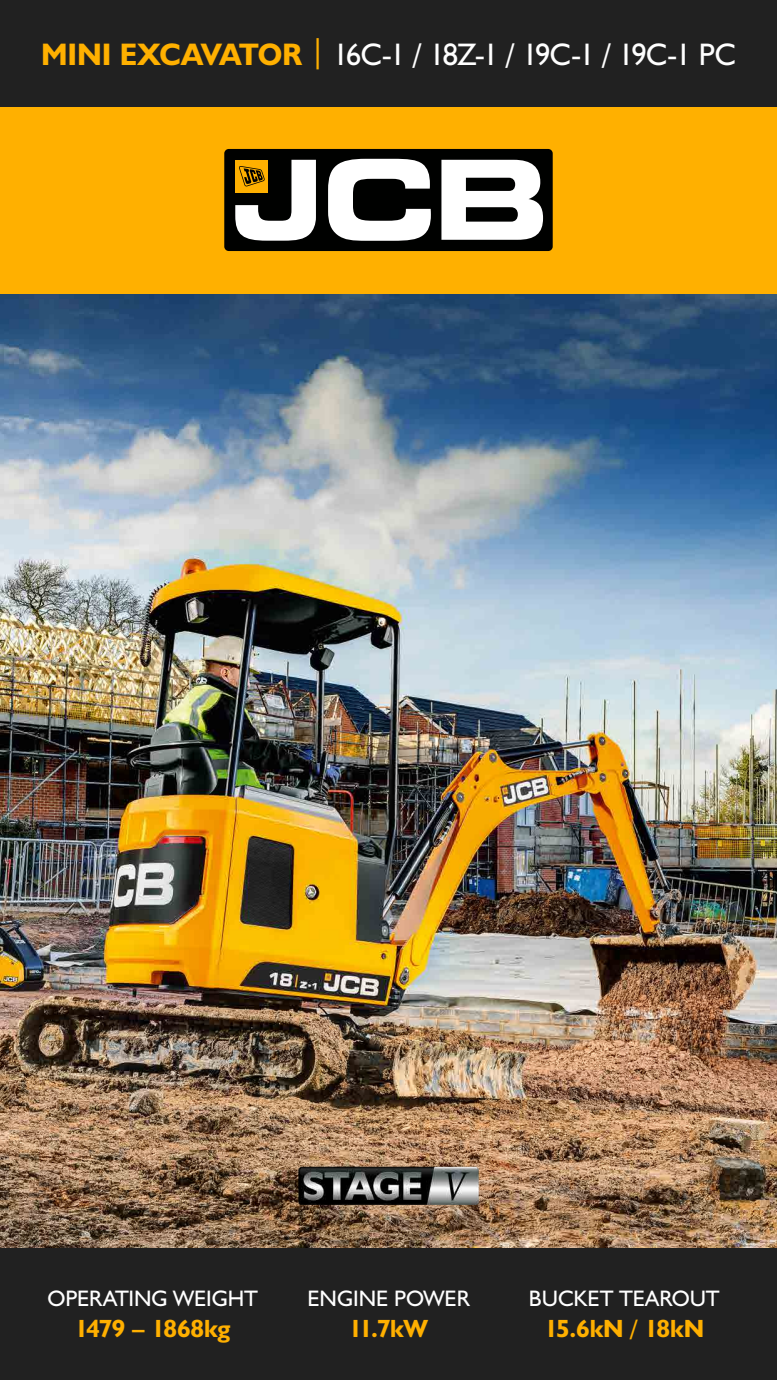
<style>
.page{position:relative;width:777px;height:1380px;background:#fff}
.page>*{position:absolute;margin:0;border:0;box-sizing:border-box;transform-origin:0 0}
.t1{font:31.25px "JCB Roman";letter-spacing:-.03em;color:#fff}
.t2{font:700 25px "JCB Euro";letter-spacing:-.015em;color:#ffb000}
.t3{font:22.5px "JCB Euro Roman";letter-spacing:-.005em;color:#fff}
.s1{font-family:"JCB Bold";color:#ffb000}
.s2{color:#ffb000}
</style>
<div class="page">
<img style="left:0;top:294px;width:776px;height:954px">
<div style="left:0;top:106px;width:776px;height:188px;background:#ffb000"></div>
<div style="left:0;top:0;width:776px;height:106px;background:#212121"></div>
<div style="left:0;top:1248px;width:776px;height:132px;background:#212121"></div>
<div style="left:224px;top:149px;width:328px;height:102px;background:#000100;border-radius:5px"></div>
<svg style="left:328px;top:159px;width:102px;height:82px"></svg>
<svg style="left:441px;top:160px;width:102px;height:80px"></svg>
<svg style="left:235px;top:160px;width:81px;height:81px"></svg>
<img style="left:292px;top:1161px;width:196px;height:48px">
<p class="t1" style="left:41px;top:35px;width:695px"><span class="s1">MINI EXCAVATOR</span> <span class="s2">|</span> 16C-1 / 18Z-1 / 19C-1 / 19C-1 PC</p>
<p class="t3" style="left:47px;top:1284px;width:212px">OPERATING WEIGHT</p>
<p class="t2" style="left:75px;top:1313px;width:157px">1479 – 1868kg</p>
<p class="t3" style="left:307px;top:1284px;width:163px">ENGINE POWER</p>
<p class="t2" style="left:349px;top:1313px;width:81px">11.7kW</p>
<p class="t3" style="left:528px;top:1284px;width:192px">BUCKET TEAROUT</p>
<p class="t2" style="left:544px;top:1313px;width:161px">15.6kN / 18kN</p>
</div>
